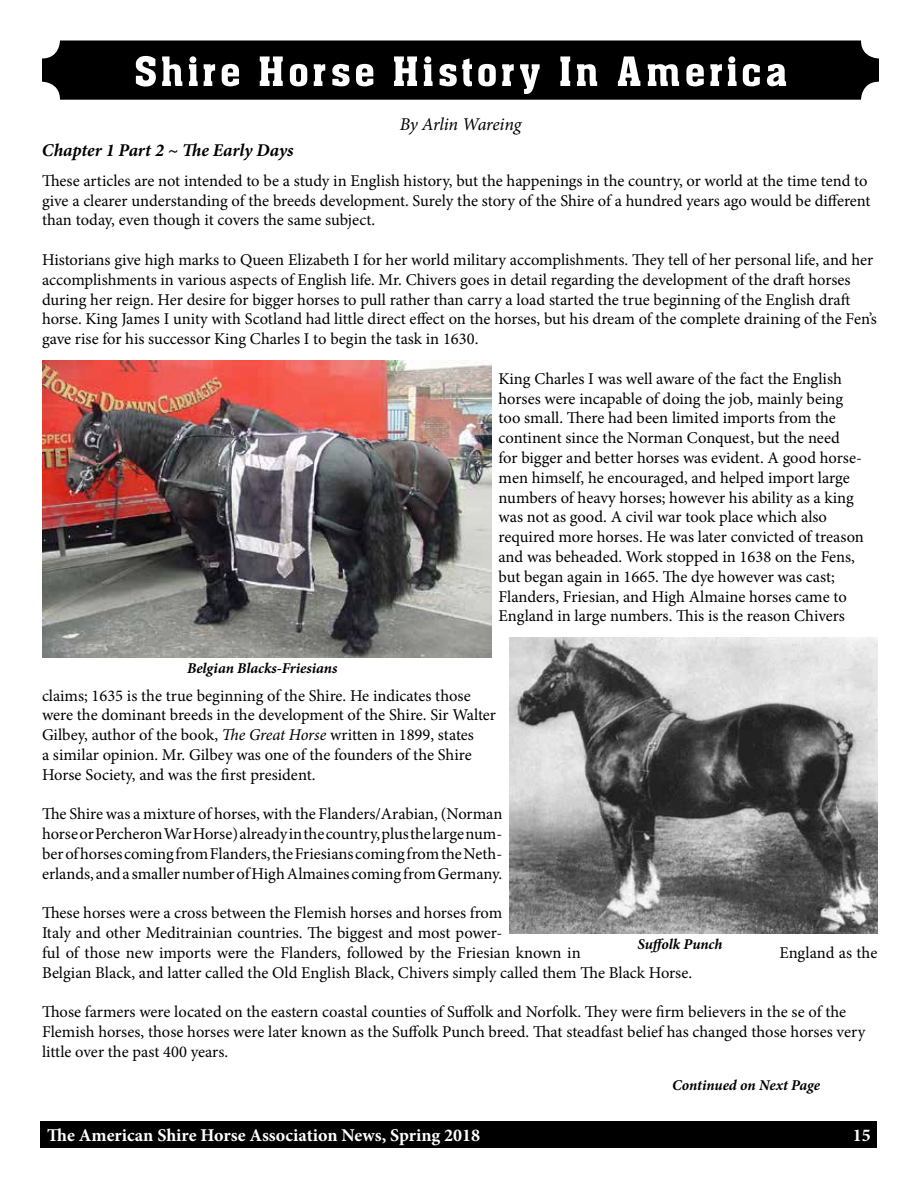
<style>
.page{position:relative;width:918px;height:1188px;background:#fff}
.page>*{position:absolute;margin:0;border:0;box-sizing:border-box;transform-origin:0 0}
.t1{font:60px "Aachen BT";letter-spacing:.01em;color:#fff}
.t2{font:700 18px "Minion Pro";color:#fff}
.t3{font:italic 700 18px "Minion Pro";letter-spacing:-.005em;color:#000}
.t4{font:italic 18px "Minion Pro";letter-spacing:-.015em;color:#000}
.t5{font:16.5px/19.8px "Minion Pro";color:#000}
.t6{font:italic 700 15px "Minion Pro";letter-spacing:-.005em;color:#000}
.s1{font-style:italic}
</style>
<div class="page">
<div style="left:40px;top:1121px;width:838px;height:27px;background:#000"></div>
<img style="left:42px;top:361px;width:450px;height:296px">
<div style="left:42px;top:40px;width:837px;height:60px;background:#000;border-radius:18px"></div>
<img style="left:509px;top:637px;width:369px;height:297px">
<h1 class="t1" style="left:132px;top:44px;width:658px">Shire Horse History In America</h1>
<p class="t4" style="left:400px;top:112px;width:123px">By Arlin Wareing</p>
<p class="t3" style="left:42px;top:137px;width:253px">Chapter 1 Part 2 ~ The Early Days</p>
<p class="t5" style="left:42px;top:171px;width:830px">These articles are not intended to be a study in English history, but the happenings in the country, or world at the time tend to give a clearer understanding of the breeds development. Surely the story of the Shire of a hundred years ago would be different than today, even though it covers the same subject.</p>
<p class="t5" style="left:42px;top:250px;width:836px">Historians give high marks to Queen Elizabeth I for her world military accomplishments. They tell of her personal life, and her accomplishments in various aspects of English life. Mr. Chivers goes in detail regarding the development of the draft horses during her reign. Her desire for bigger horses to pull rather than carry a load started the true beginning of the English draft horse. King James I unity with Scotland had little direct effect on the horses, but his dream of the complete draining of the Fen’s gave rise for his successor King Charles I to begin the task in 1630.</p>
<p class="t5" style="left:499px;top:369px;width:367px">King Charles I was well aware of the fact the English horses were incapable of doing the job, mainly being too small. There had been limited imports from the continent since the Norman Conquest, but the need<br>for bigger and better horses was evident. A good horse&shy;men himself, he encouraged, and helped import large numbers of heavy horses; however his ability as a king was not as good. A civil war took place which also required more horses. He was later convicted of treason and was beheaded. Work stopped in 1638 on the Fens, but began again in 1665. The dye however was cast; Flanders, Friesian, and High Almaine horses came to England in large numbers. This is the reason Chivers</p>
<p class="t6" style="left:187px;top:658px;width:152px">Belgian Blacks-Friesians</p>
<p class="t5" style="left:42px;top:685px;width:456px">claims; 1635 is the true beginning of the Shire. He indicates those were the dominant breeds in the development of the Shire. Sir Walter Gilbey, author of the book, <span class="s1">The Great Horse</span> written in 1899, states<br>a similar opinion. Mr. Gilbey was one of the founders of the Shire Horse Society, and was the first president.</p>
<p class="t5" style="left:42px;top:804px;width:462px;text-align:justify">The Shire was a mixture of horses, with the Flanders/Arabian, (Norman horse or Percheron War Horse) already in the country, plus the large num&shy;ber of horses coming from Flanders, the Friesians coming from the Neth&shy;erlands, and a smaller number of High Almaines coming from Germany.</p>
<p class="t5" style="left:42px;top:903px;width:540px">These horses were a cross between the Flemish horses and horses from<br>Italy and other Meditrainian countries. The biggest and most power-<br>ful of those new imports were the Flanders, followed by the Friesian known in</p>
<p class="t6" style="left:638px;top:934px;width:86px">Suffolk Punch</p>
<p class="t5" style="left:779px;top:943px;width:100px">England as the</p>
<p class="t5" style="left:42px;top:963px;width:652px">Belgian Black, and latter called the Old English Black, Chivers simply called them The Black Horse.</p>
<p class="t5" style="left:42px;top:1002px;width:825px">Those farmers were located on the eastern coastal counties of Suffolk and Norfolk. They were firm believers in the se of the<br>Flemish horses, those horses were later known as the Suffolk Punch breed. That steadfast belief has changed those horses very little over the past 400 years.</p>
<p class="t6" style="left:672px;top:1074px;width:150px">Continued on Next Page</p>
<p class="t2" style="left:47px;top:1123px;width:434px">The American Shire Horse Association News, Spring 2018</p>
<p class="t2" style="left:853px;top:1122px;width:19px">15</p>
</div>
